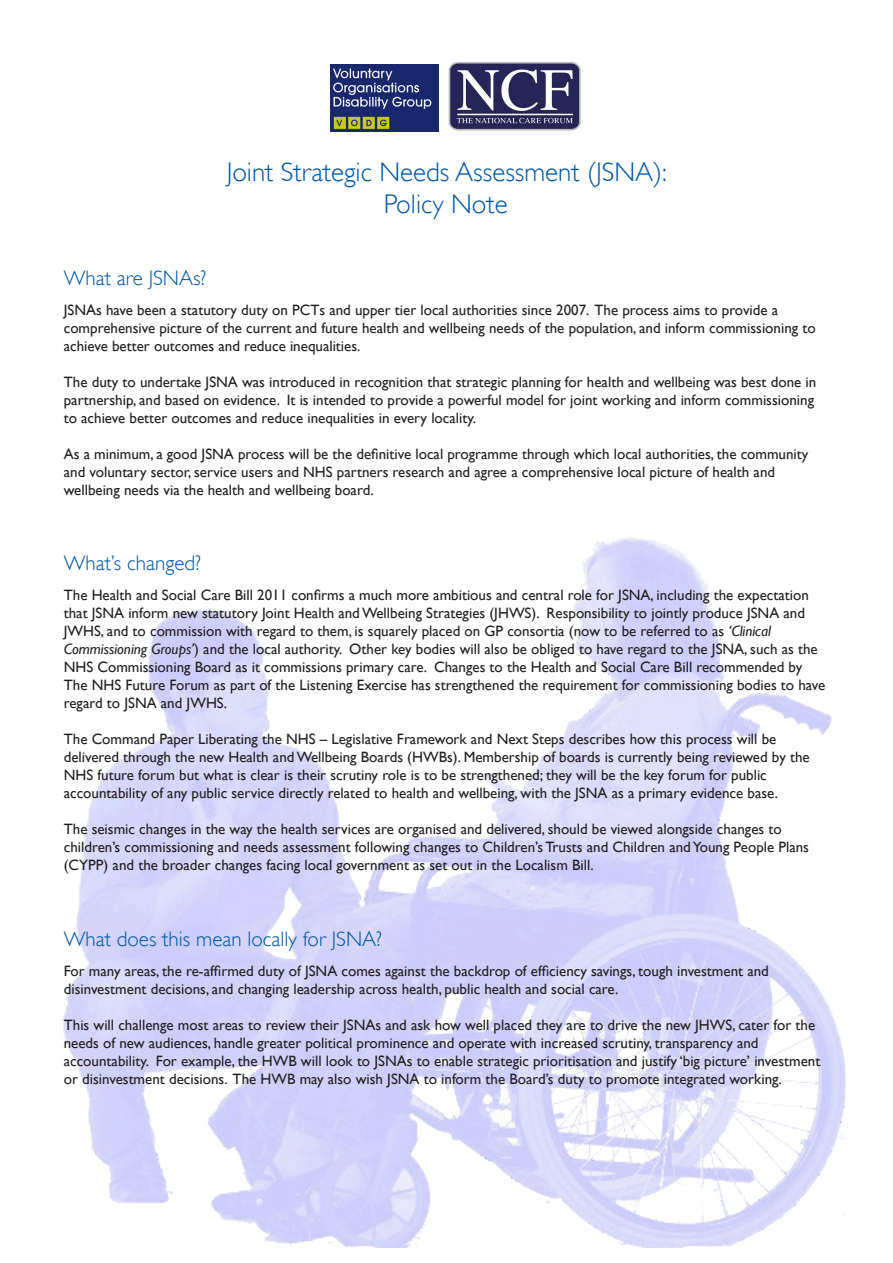
<style>
.page{position:relative;width:893px;height:1263px;background:#fff}
.page>*{position:absolute;margin:0;border:0;box-sizing:border-box;transform-origin:0 0}
.t1{font:300 27px "Gill Sans";color:#0155a5}
.t2{font:300 21px "Gill Sans";color:#0155a5}
.t3{font:15px/18px "Gill Sans";color:#231f20}
.s1{font-style:italic}
</style>
<div class="page">
<img style="left:448px;top:62px;width:133px;height:69px">
<img style="left:331px;top:64px;width:108px;height:68px">
<img style="left:62px;top:537px;width:784px;height:710px">
<p class="t1" style="left:227px;top:156px;width:442px">Joint Strategic Needs Assessment (JSNA):</p>
<p class="t1" style="left:384px;top:189px;width:125px">Policy Note</p>
<p class="t2" style="left:64px;top:266px;width:144px">What are JSNAs?</p>
<p class="t3" style="left:64px;top:300px;width:753px">JSNAs have been a statutory duty on PCTs and upper tier local authorities since 2007. The process aims to provide a comprehensive picture of the current and future health and wellbeing needs of the population, and inform commissioning to achieve better outcomes and reduce inequalities.</p>
<p class="t3" style="left:64px;top:372px;width:754px">The duty to undertake JSNA was introduced in recognition that strategic planning for health and wellbeing was best done in partnership, and based on evidence. It is intended to provide a powerful model for joint working and inform commissioning to achieve better outcomes and reduce inequalities in every locality.</p>
<p class="t3" style="left:64px;top:444px;width:746px">As a minimum, a good JSNA process will be the definitive local programme through which local authorities, the community and voluntary sector, service users and NHS partners research and agree a comprehensive local picture of health and</p>
<p class="t3" style="left:64px;top:480px;width:311px">wellbeing needs via the health and wellbeing board.</p>
<p class="t2" style="left:64px;top:551px;width:139px">What’s changed?</p>
<p class="t3" style="left:64px;top:586px;width:763px">The Health and Social Care Bill 2011 confirms a much more ambitious and central role for JSNA, including the expectation that JSNA inform new statutory Joint Health and Wellbeing Strategies (JHWS). Responsibility to jointly produce JSNA and JWHS, and to commission with regard to them, is squarely placed on GP consortia (now to be referred to as <span class="s1">‘Clinical Commissioning Groups’</span>) and the local authority. Other key bodies will also be obliged to have regard to the JSNA, such as the NHS Commissioning Board as it commissions primary care. Changes to the Health and Social Care Bill recommended by The NHS Future Forum as part of the Listening Exercise has strengthened the requirement for commissioning bodies to have regard to JSNA and JWHS.</p>
<p class="t3" style="left:64px;top:730px;width:747px">The Command Paper Liberating the NHS – Legislative Framework and Next Steps describes how this process will be delivered through the new Health and Wellbeing Boards (HWBs). Membership of boards is currently being reviewed by the<br>NHS future forum but what is clear is their scrutiny role is to be strengthened; they will be the key forum for public</p>
<p class="t3" style="left:64px;top:784px;width:716px">accountability of any public service directly related to health and wellbeing, with the JSNA as a primary evidence base.</p>
<p class="t3" style="left:64px;top:820px;width:747px">The seismic changes in the way the health services are organised and delivered, should be viewed alongside changes to children’s commissioning and needs assessment following changes to Children’s Trusts and Children and Young People Plans (CYPP) and the broader changes facing local government as set out in the Localism Bill.</p>
<p class="t2" style="left:64px;top:927px;width:320px">What does this mean locally for JSNA?</p>
<p class="t3" style="left:64px;top:962px;width:707px">For many areas, the re-affirmed duty of JSNA comes against the backdrop of efficiency savings, tough investment and disinvestment decisions, and changing leadership across health, public health and social care.</p>
<p class="t3" style="left:64px;top:1016px;width:758px">This will challenge most areas to review their JSNAs and ask how well placed they are to drive the new JHWS, cater for the needs of new audiences, handle greater political prominence and operate with increased scrutiny, transparency and accountability. For example, the HWB will look to JSNAs to enable strategic prioritisation and justify ‘big picture’ investment or disinvestment decisions. The HWB may also wish JSNA to inform the Board’s duty to promote integrated working.</p>
</div>
